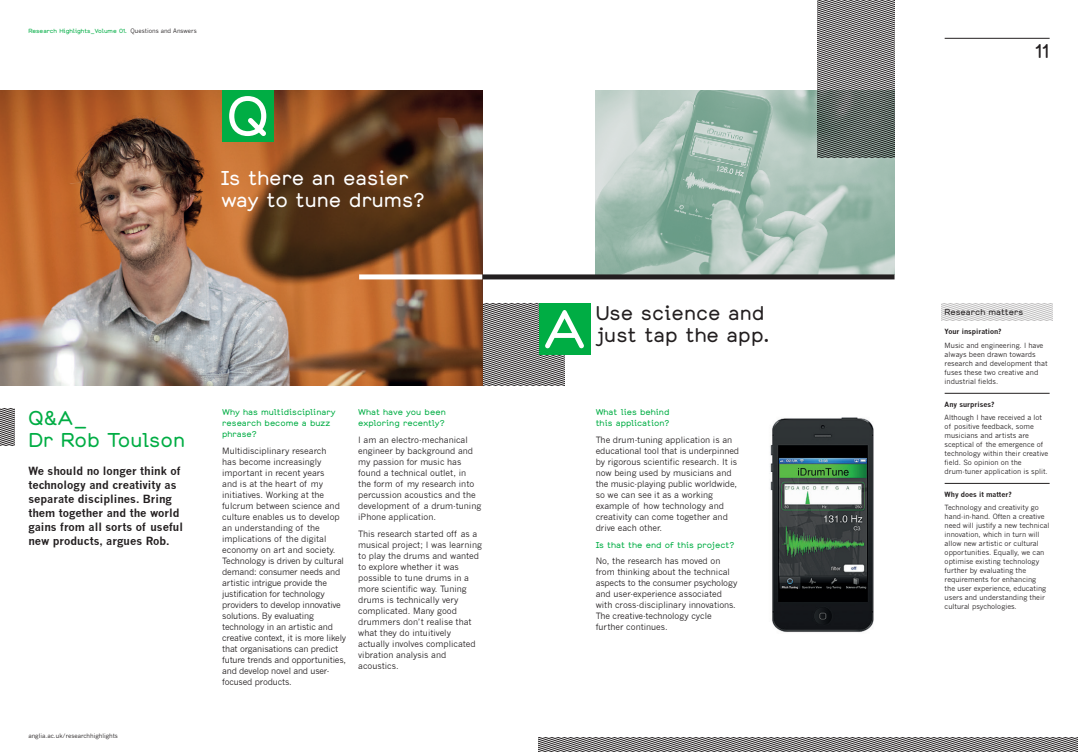
<style>
.page{position:relative;width:1078px;height:752px;background:#fff}
.page>*{position:absolute;margin:0;border:0;box-sizing:border-box;transform-origin:0 0}
.t1{font:20px/22px "Chapeau";color:#fff}
.t2{font:20px/22px "Chapeau";color:#231f20}
.t3{font:20px/22px "Chapeau";color:#00ad44}
.t4{font:700 11px/14px "News Gothic";color:#231f20}
.t5{font:8.5px/11px "News Gothic";color:#231f20}
.t6{font:8.5px/11px "News Gothic";letter-spacing:-.02em;color:#231f20}
.t7{font:8.5px/11px "Chapeau";color:#00ad44}
.t8{font:8.5px "Chapeau";color:#231f20}
.t9{font:7px/9px "News Gothic";color:#231f20}
.t10{font:700 7px "News Gothic";color:#231f20}
.t11{font:6px "Chapeau";color:#00ad44}
.t12{font:6px "News Gothic";color:#231f20}
.s1{font-family:"News Gothic";color:#231f20}
</style>
<div class="page">
<svg style="left:539px;top:737px;width:538px;height:14px;background:#898787"></svg>
<img style="left:595px;top:91px;width:299px;height:183px">
<img style="left:0;top:91px;width:482px;height:212px">
<div style="left:482px;top:274px;width:412px;height:5px;background:#231f20"></div>
<svg style="left:0;top:408px;width:14px;height:37px"></svg>
<svg style="left:816px;top:0;width:78px;height:157px;background:#7b7e7c"></svg>
<div style="left:359px;top:274px;width:123px;height:5px;background:#fff"></div>
<hr style="left:944px;top:38px;width:105px;height:1px;background:#231f20">
<div style="left:539px;top:303px;width:51px;height:51px;background:#00ad44"></div>
<img style="left:0;top:303px;width:584px;height:83px">
<div style="left:222px;top:91px;width:51px;height:51px;background:#00ad44"></div>
<svg style="left:229px;top:96px;width:37px;height:40px"></svg>
<hr style="left:944px;top:393px;width:105px;height:1px;background:#231f20">
<hr style="left:944px;top:483px;width:105px;height:1px;background:#231f20">
<svg style="left:941px;top:303px;width:111px;height:17px"></svg>
<img style="left:770px;top:417px;width:104px;height:216px">
<p class="t11" style="left:28px;top:27px;width:170px">Research Highlights_Volume 01. <span class="s1">Questions and Answers</span></p>
<h1 class="t1" style="left:221px;top:166px;width:205px">Is there an easier way to tune drums?</h1>
<h1 class="t3" style="left:28px;top:406px;width:158px">Q&amp;A_<br>Dr Rob Toulson</h1>
<p class="t4" style="left:28px;top:463px;width:156px">We should no longer think of technology and creativity as separate disciplines. Bring them together and the world gains from all sorts of useful new products, argues Rob.</p>
<p class="t12" style="left:28px;top:732px;width:91px">anglia.ac.uk/researchhighlights</p>
<p class="t7" style="left:222px;top:406px;width:115px">Why has multidisciplinary research become a buzz phrase?</p>
<p class="t6" style="left:222px;top:445px;width:125px">Multidisciplinary research<br>has become increasingly important in recent years<br>and is at the heart of my initiatives. Working at the fulcrum between science and culture enables us to develop an understanding of the implications of the digital economy on art and society.<br>Technology is driven by cultural demand: consumer needs and artistic intrigue provide the justification for technology providers to develop innovative solutions. By evaluating technology in an artistic and creative context, it is more likely that organisations can predict future trends and opportunities, and develop novel and user&shy;focused products.</p>
<p class="t7" style="left:358px;top:406px;width:89px">What have you been exploring recently?</p>
<p class="t5" style="left:358px;top:434px;width:124px">I am an electro-mechanical engineer by background and my passion for music has found a technical outlet, in<br>the form of my research into percussion acoustics and the development of a drum-tuning iPhone application.</p>
<p class="t5" style="left:358px;top:527px;width:125px">This research started off as a musical project; I was learning to play the drums and wanted to explore whether it was possible to tune drums in a more scientific way. Tuning drums is technically very complicated. Many good drummers don’t realise that what they do intuitively actually involves complicated vibration analysis and acoustics.</p>
<h1 class="t2" style="left:595px;top:301px;width:175px">Use science and just tap the app.</h1>
<p class="t7" style="left:595px;top:406px;width:75px">What lies behind this application?</p>
<p class="t5" style="left:595px;top:434px;width:145px">The drum-tuning application is an educational tool that is underpinned by rigorous scientific research. It is now being used by musicians and the music-playing public worldwide, so we can see it as a working example of how technology and creativity can come together and drive each other.</p>
<p class="t7" style="left:595px;top:538px;width:140px">Is that the end of this project?</p>
<p class="t5" style="left:595px;top:555px;width:143px">No, the research has moved on from thinking about the technical aspects to the consumer psychology and user-experience associated with cross-disciplinary innovations.<br>The creative-technology cycle further continues.</p>
<h1 class="t2" style="left:1035px;top:40px;width:16px">11</h1>
<p class="t8" style="left:944px;top:307px;width:80px">Research matters</p>
<p class="t10" style="left:944px;top:327px;width:58px">Your inspiration?</p>
<p class="t9" style="left:944px;top:341px;width:104px">Music and engineering. I have always been drawn towards research and development that fuses these two creative and industrial fields.</p>
<p class="t10" style="left:944px;top:399px;width:51px">Any surprises?</p>
<p class="t9" style="left:944px;top:413px;width:105px">Although I have received a lot of positive feedback, some musicians and artists are sceptical of the emergence of technology within their creative field. So opinion on the drum-tuner application is split.</p>
<p class="t10" style="left:944px;top:489px;width:69px">Why does it matter?</p>
<p class="t9" style="left:944px;top:503px;width:106px">Technology and creativity go hand-in-hand. Often a creative need will justify a new technical innovation, which in turn will allow new artistic or cultural opportunities. Equally, we can optimise existing technology further by evaluating the requirements for enhancing<br>the user experience, educating users and understanding their cultural psychologies.</p>
</div>
